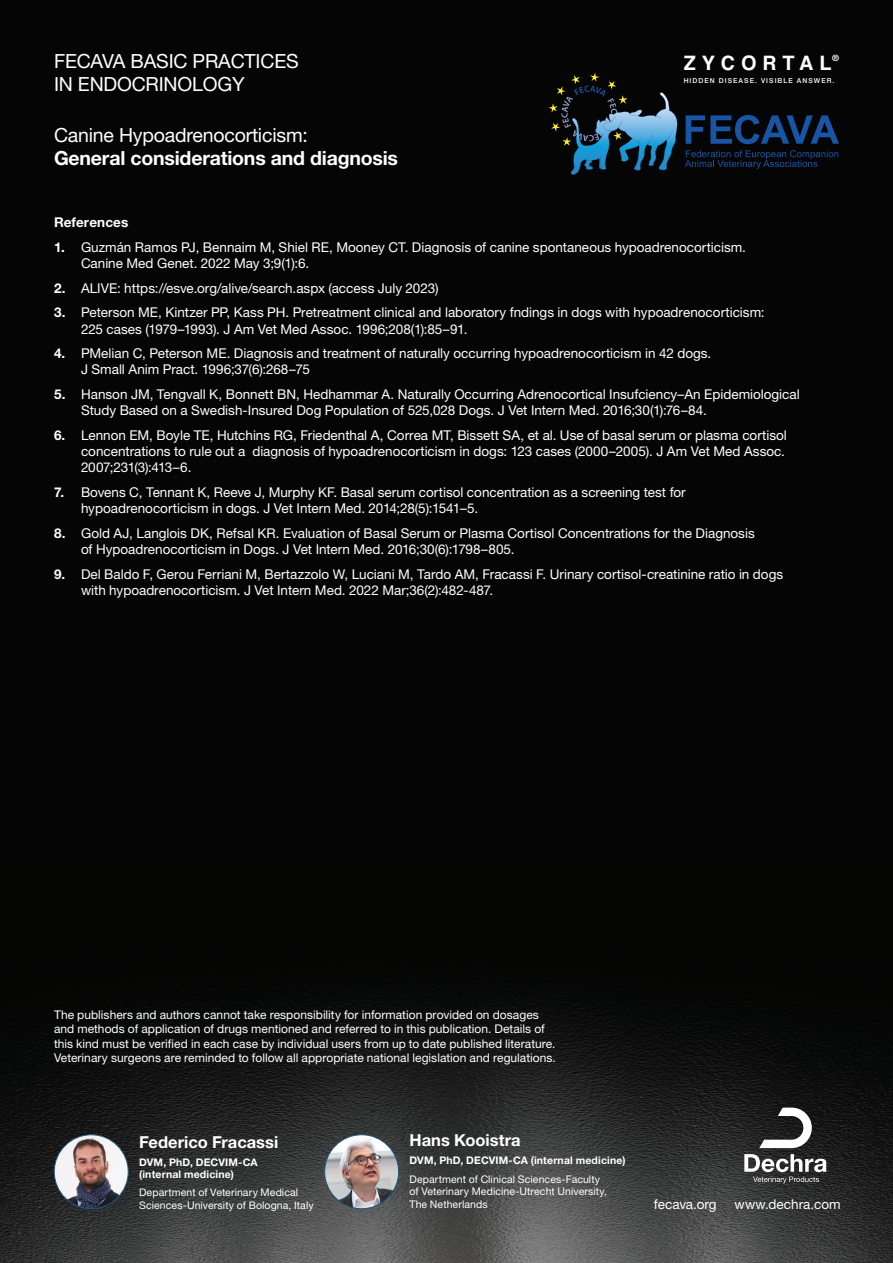
<style>
.page{position:relative;width:893px;height:1263px;background:#fff}
.page>*{position:absolute;margin:0;border:0;box-sizing:border-box;transform-origin:0 0}
.t1{font:700 19.8px "Helvetica";letter-spacing:.3em;color:#fff}
.Body_White{font:700 19.5px/23.4px "Helvetica Neue LT Std";letter-spacing:-.01em;color:#fff}
.Body_White-2{font:19.5px/23.4px "Helvetica Neue LT Std";letter-spacing:-.01em;color:#fff}
.t2{font:700 16.5px "Helvetica Neue LT Std";color:#fff}
.t3{font:13.5px/16.2px "Helvetica Neue LT Std";color:#fff}
.t4{font:700 13.5px "Helvetica Neue LT Std";letter-spacing:.005em;color:#fff}
.t5{font:12px/14.4px "Helvetica Neue LT Std";letter-spacing:.005em;color:#fff}
.t6{font:10.5px/12.6px "Helvetica Neue LT Std";letter-spacing:.01em;color:#fff}
.t7{font:700 10.5px/12.6px "Helvetica Neue LT Std";letter-spacing:.015em;color:#fff}
.t8{font:700 8.7px "Helvetica Neue LT Std";color:#fff}
.t9{font:500 6.75px "Helvetica Neue";letter-spacing:.16em;color:#fff}
.s1{font-weight:400}
.s2{font-weight:700}
</style>
<div class="page">
<div style="left:0;top:0;width:893px;height:857px;background:#040504"></div>
<img style="left:0;top:857px;width:893px;height:406px">
<svg style="left:686px;top:115px;width:153px;height:29px"></svg>
<svg style="left:685px;top:150px;width:153px;height:19px"></svg>
<svg style="left:549px;top:73px;width:129px;height:102px"></svg>
<svg style="left:759px;top:1107px;width:53px;height:41px"></svg>
<svg style="left:744px;top:1154px;width:83px;height:29px"></svg>
<img style="left:325px;top:1135px;width:74px;height:74px;border-radius:37px">
<div style="left:324px;top:1134px;width:75px;height:75px;border:1px solid #135176;border-radius:50%"></div>
<img style="left:54px;top:1135px;width:74px;height:74px;border-radius:37px">
<div style="left:54px;top:1134px;width:74px;height:75px;border:1px solid #135176;border-radius:50%"></div>
<p class="Body_White-2" style="left:54px;top:49px;width:246px">FECAVA BASIC PRACTICES<br>IN ENDOCRINOLOGY</p>
<p class="Body_White" style="left:54px;top:122px;width:346px"><span class="s1">Canine Hypoadrenocorticism:<br></span>General considerations and diagnosis</p>
<p class="t1" style="left:684px;top:47px;width:149px">ZYCORTAL</p>
<p class="t8" style="left:832px;top:52px;width:8px">®</p>
<p class="t9" style="left:684px;top:77px;width:152px">HIDDEN DISEASE. VISIBLE ANSWER.</p>
<p class="t4" style="left:54px;top:214px;width:76px">References</p>
<p class="t3" style="left:81px;top:239px;width:666px;text-indent:-27px"><span class="s2">1.</span> Guzmán Ramos PJ, Bennaim M, Shiel RE, Mooney CT. Diagnosis of canine spontaneous hypoadrenocorticism.<br>Canine Med Genet. 2022 May 3;9(1):6.</p>
<p class="t3" style="left:54px;top:280px;width:386px"><span class="s2">2.</span> ALIVE: https://esve.org/alive/search.aspx (access July 2023)</p>
<p class="t3" style="left:81px;top:304px;width:685px;text-indent:-27px"><span class="s2">3.</span> Peterson ME, Kintzer PP, Kass PH. Pretreatment clinical and laboratory fndings in dogs with hypoadrenocorticism:<br>225 cases (1979–1993). J Am Vet Med Assoc. 1996;208(1):85–91.</p>
<p class="t3" style="left:81px;top:345px;width:632px;text-indent:-27px"><span class="s2">4.</span> PMelian C, Peterson ME. Diagnosis and treatment of naturally occurring hypoadrenocorticism in 42 dogs.<br>J Small Anim Pract. 1996;37(6):268–75</p>
<p class="t3" style="left:81px;top:386px;width:720px;text-indent:-27px"><span class="s2">5.</span> Hanson JM, Tengvall K, Bonnett BN, Hedhammar A. Naturally Occurring Adrenocortical Insufciency–An Epidemiological<br>Study Based on a Swedish-Insured Dog Population of 525,028 Dogs. J Vet Intern Med. 2016;30(1):76–84.</p>
<p class="t3" style="left:81px;top:427px;width:707px;text-indent:-27px"><span class="s2">6.</span> Lennon EM, Boyle TE, Hutchins RG, Friedenthal A, Correa MT, Bissett SA, et al. Use of basal serum or plasma cortisol concentrations to rule out a diagnosis of hypoadrenocorticism in dogs: 123 cases (2000–2005). J Am Vet Med Assoc.<br>2007;231(3):413–6.</p>
<p class="t3" style="left:81px;top:484px;width:606px;text-indent:-27px"><span class="s2">7.</span> Bovens C, Tennant K, Reeve J, Murphy KF. Basal serum cortisol concentration as a screening test for hypoadrenocorticism in dogs. J Vet Intern Med. 2014;28(5):1541–5.</p>
<p class="t3" style="left:81px;top:525px;width:675px;text-indent:-27px"><span class="s2">8.</span> Gold AJ, Langlois DK, Refsal KR. Evaluation of Basal Serum or Plasma Cortisol Concentrations for the Diagnosis of Hypoadrenocorticism in Dogs. J Vet Intern Med. 2016;30(6):1798–805.</p>
<p class="t3" style="left:81px;top:566px;width:704px;text-indent:-27px"><span class="s2">9.</span> Del Baldo F, Gerou Ferriani M, Bertazzolo W, Luciani M, Tardo AM, Fracassi F. Urinary cortisol-creatinine ratio in dogs with hypoadrenocorticism. J Vet Intern Med. 2022 Mar;36(2):482-487.</p>
<p class="t5" style="left:54px;top:1007px;width:503px">The publishers and authors cannot take responsibility for information provided on dosages and methods of application of drugs mentioned and referred to in this publication. Details of this kind must be verified in each case by individual users from up to date published literature.<br>Veterinary surgeons are reminded to follow all appropriate national legislation and regulations.</p>
<p class="t2" style="left:139px;top:1131px;width:141px">Federico Fracassi</p>
<p class="t7" style="left:139px;top:1155px;width:120px">DVM, PhD, DECVIM-CA (internal medicine)</p>
<p class="t6" style="left:139px;top:1186px;width:176px">Department of Veterinary Medical<br>Sciences-University of Bologna, Italy</p>
<p class="t2" style="left:409px;top:1130px;width:113px">Hans Kooistra</p>
<p class="t7" style="left:409px;top:1154px;width:218px">DVM, PhD, DECVIM-CA (internal medicine)</p>
<p class="t6" style="left:409px;top:1172px;width:199px">Department of Clinical Sciences-Faculty of Veterinary Medicine-Utrecht University,<br>The Netherlands</p>
<p class="t3" style="left:654px;top:1196px;width:64px">fecava.org</p>
<p class="t3" style="left:735px;top:1196px;width:107px">www.dechra.com</p>
</div>
